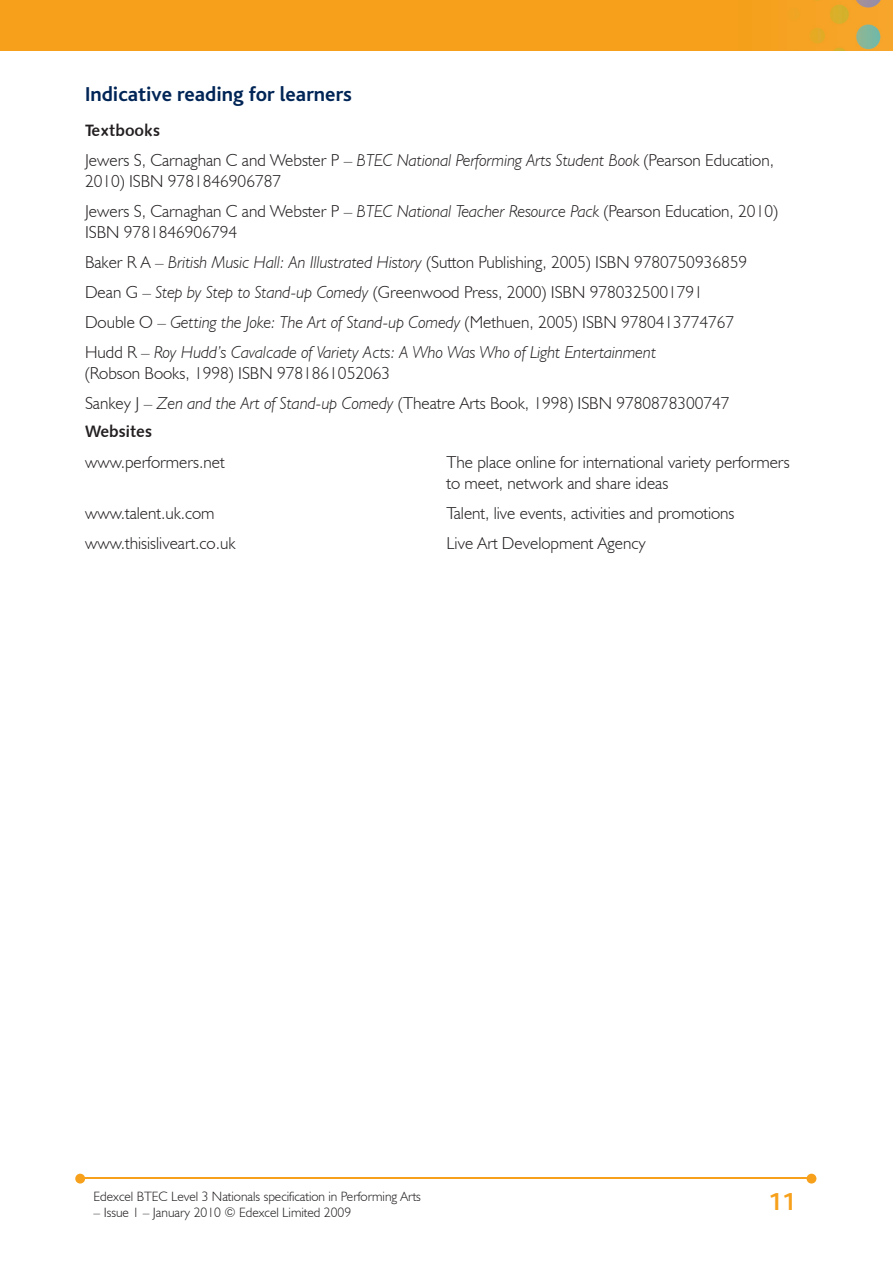
<style>
.page{position:relative;width:893px;height:1263px;background:#fff}
.page>*{position:absolute;margin:0;border:0;box-sizing:border-box;transform-origin:0 0}
.t1{font:700 25.5px "Bliss";color:#f6a01b}
.t2{font:700 21px "Bliss";color:#002556}
.t3{font:300 17.25px/21px "Humanist 521 BT";color:#231f20}
.t4{font:italic 300 17.25px/30px "Humanist 521 BT";color:#231f20}
.t5{font:16.5px "Humanist 531 BT Bold A";color:#231f20}
.t6{font:300 13.5px "Humanist 521 BT";color:#231f20}
.s1{font-style:italic}
.s2{font-style:normal}
</style>
<div class="page">
<img style="left:0;top:0;width:893px;height:51px">
<hr style="left:82px;top:1178px;width:728px;height:1px;background:#f6a01b">
<svg style="left:807px;top:1174px;width:9px;height:9px"></svg>
<svg style="left:75px;top:1174px;width:10px;height:9px"></svg>
<p class="t2" style="left:85px;top:83px;width:268px">Indicative reading for learners</p>
<p class="t5" style="left:85px;top:120px;width:77px">Textbooks</p>
<p class="t3" style="left:85px;top:149px;width:690px">Jewers S, Carnaghan C and Webster P – <span class="s1">BTEC National Performing Arts Student Book</span> (Pearson Education,<br>2010) ISBN 9781846906787</p>
<p class="t3" style="left:85px;top:200px;width:694px">Jewers S, Carnaghan C and Webster P – <span class="s1">BTEC National Teacher Resource Pack</span> (Pearson Education, 2010)<br>ISBN 9781846906794</p>
<p class="t4" style="left:85px;top:247px;width:664px"><span class="s2">Baker R A –</span> British Music Hall: An Illustrated History <span class="s2">(Sutton Publishing, 2005) ISBN 9780750936859<br>Dean G –</span> Step by Step to Stand-up Comedy <span class="s2">(Greenwood Press, 2000) ISBN 9780325001791<br>Double O –</span> Getting the Joke: The Art of Stand-up Comedy <span class="s2">(Methuen, 2005) ISBN 9780413774767<br>Hudd R –</span> Roy Hudd’s Cavalcade of Variety Acts: A Who Was Who of Light Entertainment</p>
<p class="t3" style="left:85px;top:357px;width:646px;line-height:30px">(Robson Books, 1998) ISBN 9781861052063<br>Sankey J – <span class="s1">Zen and the Art of Stand-up Comedy</span> (Theatre Arts Book, 1998) ISBN 9780878300747</p>
<p class="t5" style="left:85px;top:421px;width:69px">Websites</p>
<p class="t3" style="left:85px;top:451px;width:141px">www.performers.net</p>
<p class="t3" style="left:446px;top:451px;width:345px">The place online for international variety performers to meet, network and share ideas</p>
<p class="t3" style="left:85px;top:502px;width:131px">www.talent.uk.com</p>
<p class="t3" style="left:446px;top:502px;width:290px">Talent, live events, activities and promotions</p>
<p class="t3" style="left:85px;top:532px;width:152px">www.thisisliveart.co.uk</p>
<p class="t3" style="left:446px;top:532px;width:201px">Live Art Development Agency</p>
<p class="t6" style="left:94px;top:1188px;width:329px">Edexcel BTEC Level 3 Nationals specification in Performing Arts</p>
<p class="t6" style="left:94px;top:1204px;width:259px">– Issue 1 – January 2010 © Edexcel Limited 2009</p>
<h1 class="t1" style="left:768px;top:1189px;width:29px">11</h1>
</div>
